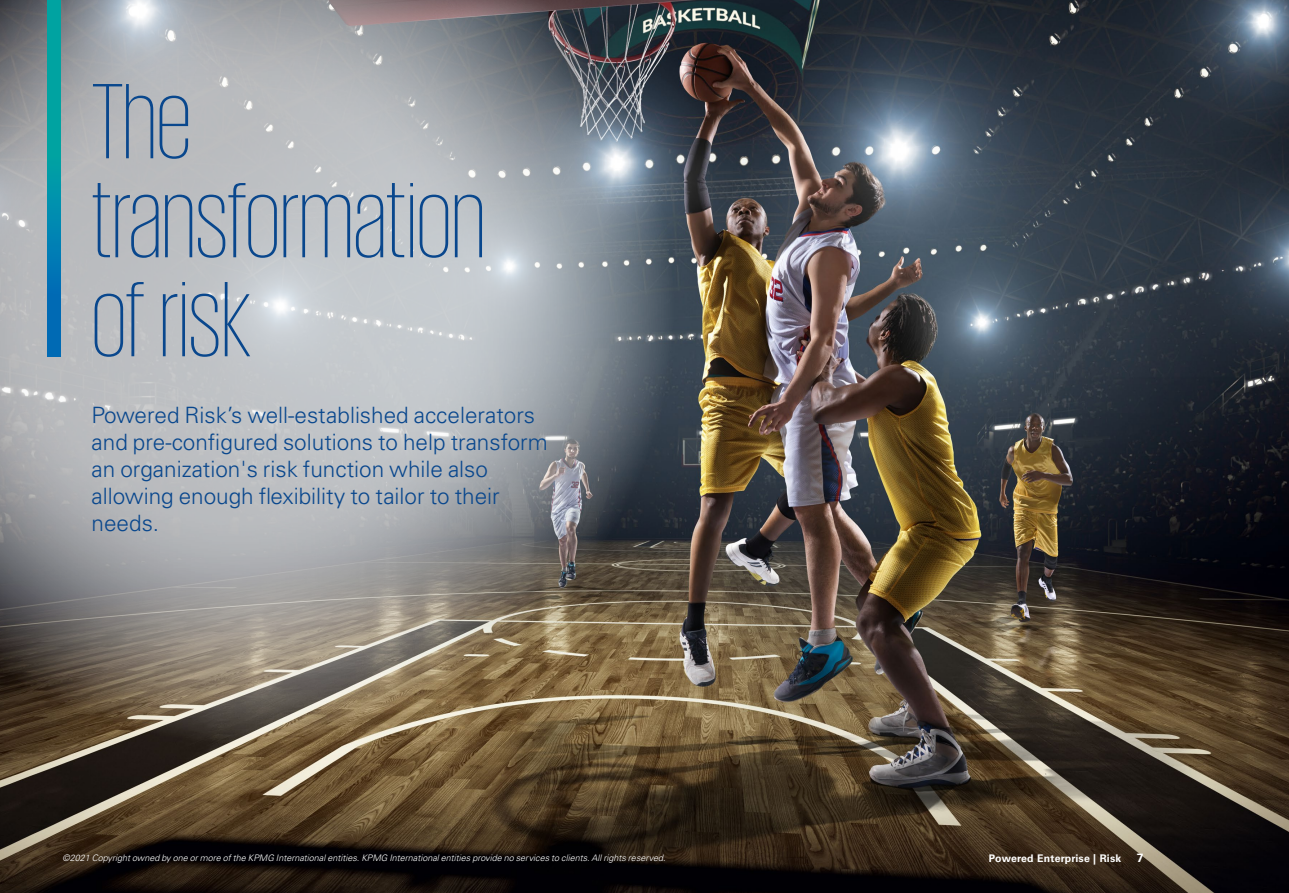
<style>
.page{position:relative;width:1289px;height:893px;background:#fff}
.page>*{position:absolute;margin:0;border:0;box-sizing:border-box;transform-origin:0 0}
.t1{font:200 109.5px/99px "KPMG";color:#09478d}
.t2{font:300 22.5px/27px "Univers LT Std";color:#09478d}
.t3{font:700 12px "Univers LT Std";color:#fff}
.t4{font:700 10.5px "Univers LT Std";letter-spacing:.025em;color:#fff}
.t5{font:italic 300 9px "Univers LT Std";color:#fff}
</style>
<div class="page">
<img style="left:0;top:0;width:1288px;height:893px">
<svg style="left:0;top:0;width:675px;height:744px;background:#9b9b9a"></svg>
<svg style="left:48px;top:0;width:13px;height:356px;background:#008ea9"></svg>
<h1 class="t1" style="left:91px;top:70px;width:395px">The transformation of risk</h1>
<p class="t2" style="left:92px;top:402px;width:457px">Powered Risk’s well-established accelerators and pre-configured solutions to help transform an organization's risk function while also allowing enough flexibility to tailor to their needs.</p>
<p class="t5" style="left:63px;top:852px;width:604px">©2021 Copyright owned by one or more of the KPMG International entities. KPMG International entities provide no services to clients. All rights reserved.</p>
<p class="t4" style="left:988px;top:852px;width:134px">Powered Enterprise | Risk</p>
<p class="t3" style="left:1136px;top:851px;width:8px">7</p>
</div>
